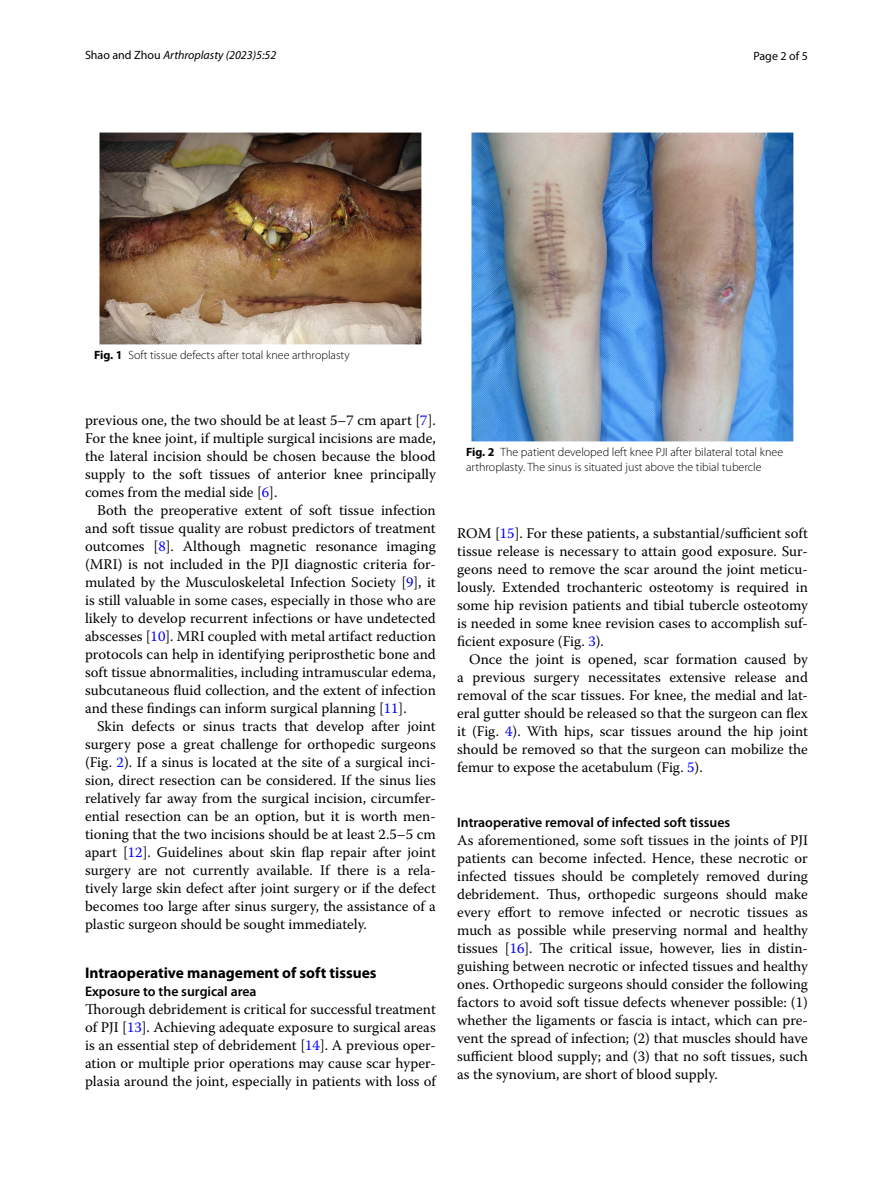
<style>
.page{position:relative;width:893px;height:1187px;background:#fff}
.page>*{position:absolute;margin:0;border:0;box-sizing:border-box;transform-origin:0 0}
.t1{font:700 15.45px "Myriad Pro";color:#000}
.t2{font:14.7px/18px "Warnock Pro";color:#000;text-align:justify}
.t3{font:600 13.8px "Myriad Pro";color:#000}
.t4{font:300 12px/15px "Myriad Pro";color:#000}
.t5{font:italic 12px "Myriad Pro";color:#000}
.t6{font:12px "Myriad Pro";color:#000}
.s1{font-style:normal}
.s2{font-weight:700}
.s3{color:#00f}
</style>
<div class="page">
<img style="left:100px;top:133px;width:321px;height:211px">
<img style="left:472px;top:133px;width:321px;height:308px">
<p class="t5" style="left:85px;top:48px;width:193px"><span class="s1">Shao and Zhou</span> Arthroplasty (2023) 5:52</p>
<p class="t6" style="left:753px;top:48px;width:56px">Page 2 of 5</p>
<p class="t4" style="left:94px;top:348px;width:257px"><span class="s2">Fig. 1</span> Soft tissue defects after total knee arthroplasty</p>
<p class="t2" style="left:85px;top:411px;width:352px">previous one, the two should be at least 5–7 cm apart [<span class="s3">7</span>].<br>For the knee joint, if multiple surgical incisions are made, the lateral incision should be chosen because the blood supply to the soft tissues of anterior knee principally comes from the medial side [<span class="s3">6</span>].</p>
<p class="t2" style="left:85px;top:501px;width:352px;text-indent:12px">Both the preoperative extent of soft tissue infection and soft tissue quality are robust predictors of treatment outcomes [<span class="s3">8</span>]. Although magnetic resonance imaging (MRI) is not included in the PJI diagnostic criteria for&shy;mulated by the Musculoskeletal Infection Society [<span class="s3">9</span>], it is still valuable in some cases, especially in those who are likely to develop recurrent infections or have undetected abscesses [<span class="s3">10</span>]. MRI coupled with metal artifact reduction protocols can help in identifying periprosthetic bone and soft tissue abnormalities, including intramuscular edema, subcutaneous fluid collection, and the extent of infection and these findings can inform surgical planning [<span class="s3">11</span>].</p>
<p class="t2" style="left:85px;top:717px;width:352px;text-indent:12px">Skin defects or sinus tracts that develop after joint surgery pose a great challenge for orthopedic surgeons (Fig. <span class="s3">2</span>). If a sinus is located at the site of a surgical inci&shy;sion, direct resection can be considered. If the sinus lies relatively far away from the surgical incision, circumfer&shy;ential resection can be an option, but it is worth men&shy;tioning that the two incisions should be at least 2.5–5 cm apart [<span class="s3">12</span>]. Guidelines about skin flap repair after joint surgery are not currently available. If there is a rela&shy;tively large skin defect after joint surgery or if the defect becomes too large after sinus surgery, the assistance of a plastic surgeon should be sought immediately.</p>
<p class="t1" style="left:85px;top:962px;width:293px">Intraoperative management of soft tissues</p>
<p class="t3" style="left:85px;top:982px;width:173px">Exposure to the surgical area</p>
<p class="t2" style="left:85px;top:999px;width:352px">Thorough debridement is critical for successful treatment of PJI [<span class="s3">13</span>]. Achieving adequate exposure to surgical areas is an essential step of debridement [<span class="s3">14</span>]. A previous oper&shy;ation or multiple prior operations may cause scar hyper&shy;plasia around the joint, especially in patients with loss of</p>
<p class="t4" style="left:466px;top:445px;width:319px"><span class="s2">Fig. 2</span> The patient developed left knee PJI after bilateral total knee arthroplasty. The sinus is situated just above the tibial tubercle</p>
<p class="t2" style="left:457px;top:523px;width:352px">ROM [<span class="s3">15</span>]. For these patients, a substantial/sufficient soft tissue release is necessary to attain good exposure. Sur&shy;geons need to remove the scar around the joint meticu&shy;lously. Extended trochanteric osteotomy is required in some hip revision patients and tibial tubercle osteotomy is needed in some knee revision cases to accomplish suf&shy;ficient exposure (Fig. <span class="s3">3</span>).</p>
<p class="t2" style="left:457px;top:649px;width:352px;text-indent:12px">Once the joint is opened, scar formation caused by a previous surgery necessitates extensive release and removal of the scar tissues. For knee, the medial and lat&shy;eral gutter should be released so that the surgeon can flex it (Fig. <span class="s3">4</span>). With hips, scar tissues around the hip joint should be removed so that the surgeon can mobilize the femur to expose the acetabulum (Fig. <span class="s3">5</span>).</p>
<p class="t3" style="left:457px;top:813px;width:275px">Intraoperative removal of infected soft tissues</p>
<p class="t2" style="left:457px;top:830px;width:352px">As aforementioned, some soft tissues in the joints of PJI patients can become infected. Hence, these necrotic or infected tissues should be completely removed during debridement. Thus, orthopedic surgeons should make every effort to remove infected or necrotic tissues as much as possible while preserving normal and healthy tissues [<span class="s3">16</span>]. The critical issue, however, lies in distin&shy;guishing between necrotic or infected tissues and healthy ones. Orthopedic surgeons should consider the following factors to avoid soft tissue defects whenever possible: (1) whether the ligaments or fascia is intact, which can pre&shy;vent the spread of infection; (2) that muscles should have sufficient blood supply; and (3) that no soft tissues, such as the synovium, are short of blood supply.</p>
</div>
